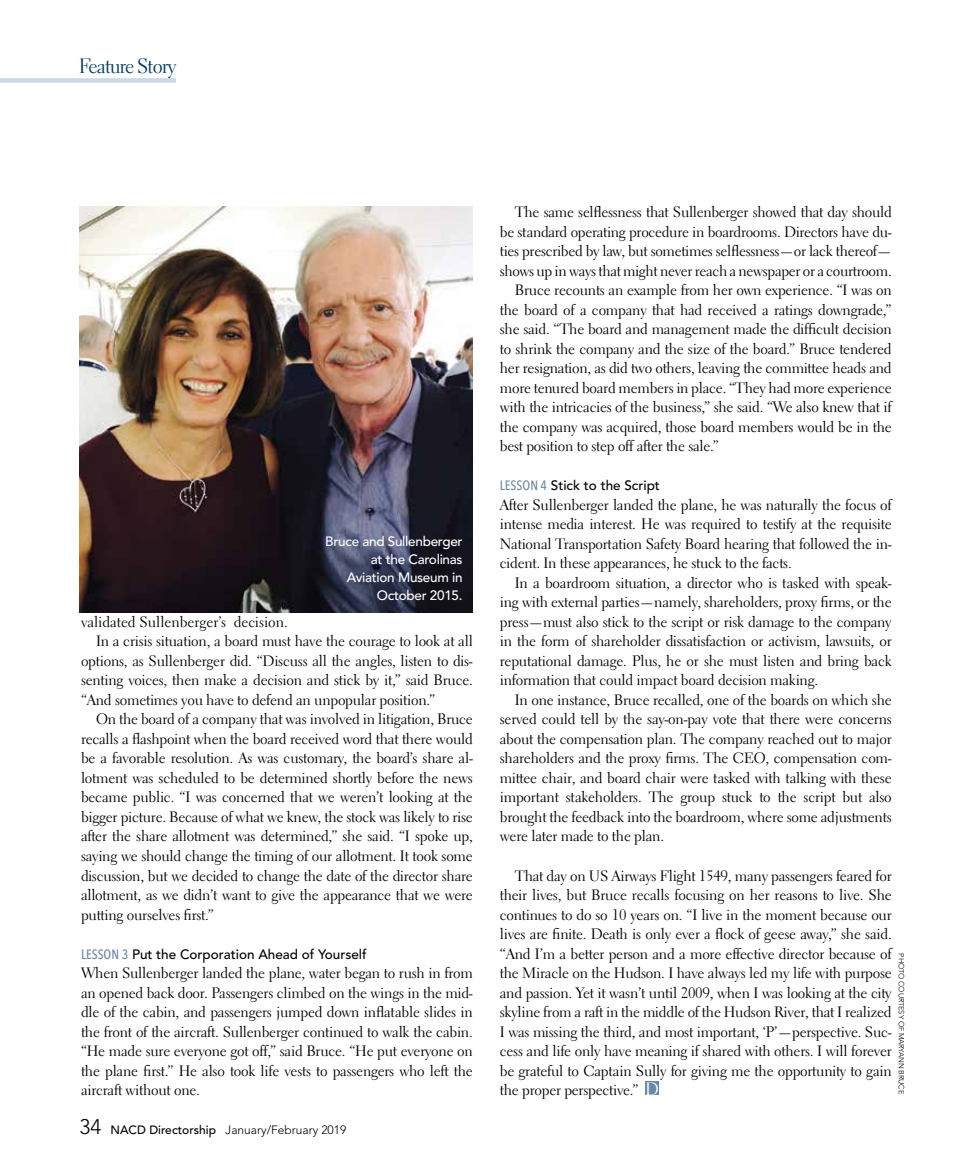
<style>
.page{position:relative;width:972px;height:1175px;background:#fff}
.page>*{position:absolute;margin:0;border:0;box-sizing:border-box;transform-origin:0 0}
.t1{font:21px "Electra LH Display";color:#003a63}
.t2{font:15px/19.5px "Electra LH";letter-spacing:-.015em;color:#000;text-align:justify}
.t3{font:500 13.5px "Avenir";color:#000}
.t4{font:500 13.5px/18px "Avenir";letter-spacing:-.02em;color:#fff;text-align:right}
.t5{font:300 12px "Avenir";color:#000}
.t6{font:300 7.5px "Avenir";letter-spacing:-.015em;color:#000}
.s1{font-family:"Avenir Next Condensed";color:#6988a5}
.s2{font-size:21px}
.s3{font-weight:500}
.s4{font-family:"Electra LH Display";font-size:18px;color:#fff}
</style>
<div class="page">
<div style="left:0;top:78px;width:176px;height:5px;background:#c8d8e7"></div>
<div style="left:646px;top:1081px;width:13px;height:14px;background:#6988a5"></div>
<img style="left:79px;top:206px;width:393px;height:407px">
<h1 class="t1" style="left:79px;top:54px;width:98px">Feature Story</h1>
<p class="t4" style="left:325px;top:533px;width:139px">Bruce and Sullenberger at the Carolinas<br>Aviation Museum in<br>October 2015.</p>
<p class="t2" style="left:81px;top:612px;width:208px">validated Sullenberger’s decision.</p>
<p class="t2" style="left:96px;top:631px;width:378px">In a crisis situation, a board must have the courage to look at all</p>
<p class="t2" style="left:81px;top:651px;width:393px">options, as Sullenberger did. “Discuss all the angles, listen to dis-</p>
<p class="t2" style="left:81px;top:670px;width:393px">senting voices, then make a decision and stick by it,” said Bruce.</p>
<p class="t2" style="left:81px;top:690px;width:356px">“And sometimes you have to defend an unpopular position.”</p>
<p class="t2" style="left:96px;top:709px;width:378px">On the board of a company that was involved in litigation, Bruce</p>
<p class="t2" style="left:81px;top:729px;width:393px">recalls a flashpoint when the board received word that there would</p>
<p class="t2" style="left:81px;top:748px;width:393px">be a favorable resolution. As was customary, the board’s share al-</p>
<p class="t2" style="left:81px;top:768px;width:393px">lotment was scheduled to be determined shortly before the news</p>
<p class="t2" style="left:81px;top:787px;width:393px">became public. “I was concerned that we weren’t looking at the</p>
<p class="t2" style="left:81px;top:807px;width:393px">bigger picture. Because of what we knew, the stock was likely to rise</p>
<p class="t2" style="left:81px;top:826px;width:393px">after the share allotment was determined,” she said. “I spoke up,</p>
<p class="t2" style="left:81px;top:846px;width:393px">saying we should change the timing of our allotment. It took some</p>
<p class="t2" style="left:81px;top:865px;width:393px">discussion, but we decided to change the date of the director share</p>
<p class="t2" style="left:81px;top:885px;width:393px">allotment, as we didn’t want to give the appearance that we were</p>
<p class="t2" style="left:81px;top:904px;width:135px">putting ourselves first.”</p>
<p class="t3" style="left:81px;top:946px;width:287px"><span class="s1">LESSON 3</span> Put the Corporation Ahead of Yourself</p>
<p class="t2" style="left:81px;top:963px;width:393px">When Sullenberger landed the plane, water began to rush in from an opened back door. Passengers climbed on the wings in the mid&shy;dle of the cabin, and passengers jumped down inflatable slides in the front of the aircraft. Sullenberger continued to walk the cabin. “He made sure everyone got off,” said Bruce. “He put everyone on the plane first.” He also took life vests to passengers who left the aircraft without one.</p>
<p class="t5" style="left:79px;top:1123px;width:268px"><span class="s2">34</span> <span class="s3">NACD Directorship</span> January/February 2019</p>
<p class="t2" style="left:515px;top:202px;width:378px">The same selflessness that Sullenberger showed that day should</p>
<p class="t2" style="left:500px;top:222px;width:393px">be standard operating procedure in boardrooms. Directors have du-</p>
<p class="t2" style="left:500px;top:241px;width:393px">ties prescribed by law, but sometimes selflessness—or lack thereof—</p>
<p class="t2" style="left:500px;top:261px;width:393px">shows up in ways that might never reach a newspaper or a courtroom.</p>
<p class="t2" style="left:515px;top:280px;width:378px">Bruce recounts an example from her own experience. “I was on</p>
<p class="t2" style="left:500px;top:300px;width:393px">the board of a company that had received a ratings downgrade,”</p>
<p class="t2" style="left:500px;top:319px;width:393px">she said. “The board and management made the difficult decision</p>
<p class="t2" style="left:500px;top:339px;width:393px">to shrink the company and the size of the board.” Bruce tendered</p>
<p class="t2" style="left:500px;top:358px;width:393px">her resignation, as did two others, leaving the committee heads and</p>
<p class="t2" style="left:500px;top:378px;width:393px">more tenured board members in place. “They had more experience</p>
<p class="t2" style="left:500px;top:397px;width:393px">with the intricacies of the business,” she said. “We also knew that if</p>
<p class="t2" style="left:500px;top:417px;width:393px">the company was acquired, those board members would be in the</p>
<p class="t2" style="left:500px;top:436px;width:221px">best position to step off after the sale.”</p>
<p class="t3" style="left:500px;top:478px;width:162px"><span class="s1">LESSON 4</span> Stick to the Script</p>
<p class="t2" style="left:500px;top:495px;width:393px">After Sullenberger landed the plane, he was naturally the focus of intense media interest. He was required to testify at the requisite National Transportation Safety Board hearing that followed the in&shy;cident. In these appearances, he stuck to the facts.</p>
<p class="t2" style="left:500px;top:573px;width:393px;text-indent:15px">In a boardroom situation, a director who is tasked with speak&shy;ing with external parties—namely, shareholders, proxy firms, or the press—must also stick to the script or risk damage to the company in the form of shareholder dissatisfaction or activism, lawsuits, or reputational damage. Plus, he or she must listen and bring back information that could impact board decision making.</p>
<p class="t2" style="left:500px;top:690px;width:393px;text-indent:15px">In one instance, Bruce recalled, one of the boards on which she served could tell by the say-on-pay vote that there were concerns about the compensation plan. The company reached out to major shareholders and the proxy firms. The CEO, compensation com&shy;mittee chair, and board chair were tasked with talking with these important stakeholders. The group stuck to the script but also brought the feedback into the boardroom, where some adjustments were later made to the plan.</p>
<p class="t2" style="left:500px;top:865px;width:393px;text-indent:15px">That day on US Airways Flight 1549, many passengers feared for their lives, but Bruce recalls focusing on her reasons to live. She continues to do so 10 years on. “I live in the moment because our lives are finite. Death is only ever a flock of geese away,” she said. “And I’m a better person and a more effective director because of the Miracle on the Hudson. I have always led my life with purpose and passion. Yet it wasn’t until 2009, when I was looking at the city skyline from a raft in the middle of the Hudson River, that I realized I was missing the third, and most important, ‘P’—perspective. Suc&shy;cess and life only have meaning if shared with others. I will forever be grateful to Captain Sully for giving me the opportunity to gain the proper perspective.” <span class="s4">D</span></p>
<p class="t6" style="left:906px;top:953px;width:142px;rotate:90deg">PHOTO COURTESY OF MARYANN BRUCE</p>
</div>
